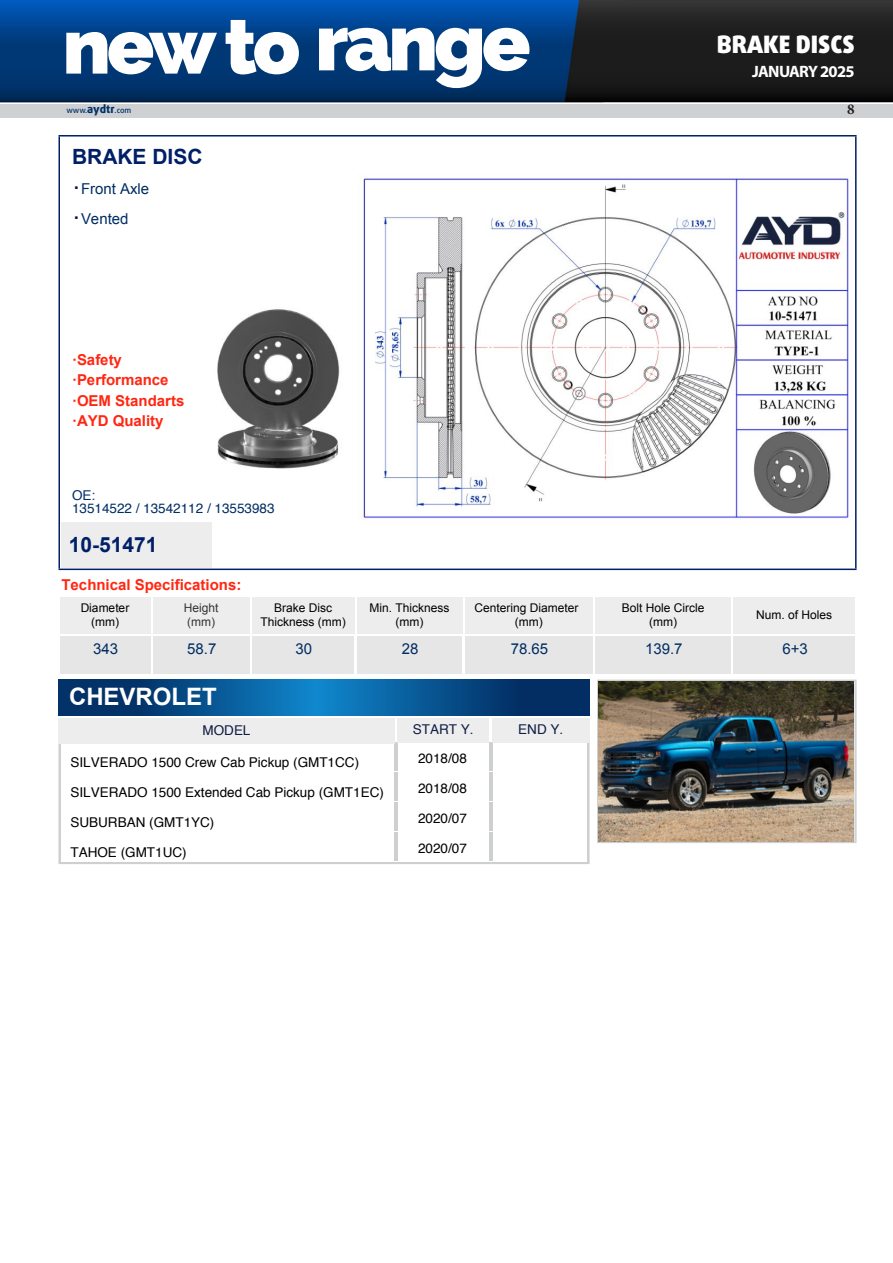
<style>
.page{position:relative;width:893px;height:1263px;background:#fff}
.page>*{position:absolute;margin:0;border:0;box-sizing:border-box;transform-origin:0 0}
.t1{font:900 24px "Daxline Pro";color:#fff}
.t2{font:700 24px "Arial";color:#fff}
.t3{font:700 21px "Arial";color:#001f67}
.t4{font:700 16.5px "Myriad Pro";letter-spacing:-.04em;color:#fff}
.t5{font:700 15px/20.7px "Arial";color:#ff2712}
.t6{font:15px/30px "Arial";color:#002d62}
.t7{font:700 15px "Minion Pro";color:#231f20}
.t8{font:13.5px "Helvetica";color:#000}
.t9{font:13.5px/13.5px "Helvetica";color:#002d62}
.t10{font:13.5px "Helvetica";color:#0f1d41}
.t11{font:12px/13.5px "Arial";color:#000;text-align:center}
.t12{font:12px/13.5px "Arial";color:#343434}
.t13{font:500 7.8px "Daxline Pro";color:#003069}
.s1{font-weight:800;font-size:11.1px}
.s2{font-weight:700;font-size:18px;color:#140041}
</style>
<div class="page">
<img style="left:0;top:0;width:893px;height:103px">
<div style="left:0;top:104px;width:893px;height:18px;background:#cfd0d2"></div>
<svg style="left:319px;top:28px;width:210px;height:60px"></svg>
<svg style="left:66px;top:20px;width:233px;height:54px"></svg>
<div style="left:0;top:119px;width:892px;height:795px;background:#fff"></div>
<hr style="left:58px;top:135px;width:798px;height:2px;background:#001f67">
<hr style="left:58px;top:569px;width:798px;height:1px;background:#001f67">
<hr style="left:855px;top:137px;width:1px;height:432px;background:#001f67">
<hr style="left:58px;top:137px;width:2px;height:432px;background:#001f67">
<img style="left:217px;top:309px;width:123px;height:160px">
<div style="left:62px;top:522px;width:150px;height:45px;background:#ededee"></div>
<svg style="left:586px;top:742px;width:4px;height:119px"></svg>
<hr style="left:58px;top:861px;width:532px;height:3px;background:#cdcfd0">
<svg style="left:58px;top:744px;width:3px;height:117px"></svg>
<hr style="left:394px;top:742px;width:4px;height:29px;background:#cdcfd0">
<hr style="left:489px;top:742px;width:3px;height:29px;background:#cdcfd0">
<hr style="left:394px;top:772px;width:4px;height:29px;background:#cdcfd0">
<hr style="left:489px;top:772px;width:3px;height:29px;background:#cdcfd0">
<hr style="left:394px;top:802px;width:4px;height:29px;background:#cdcfd0">
<hr style="left:489px;top:802px;width:3px;height:29px;background:#cdcfd0">
<hr style="left:394px;top:832px;width:4px;height:29px;background:#cdcfd0">
<hr style="left:489px;top:832px;width:3px;height:29px;background:#cdcfd0">
<svg style="left:58px;top:680px;width:532px;height:36px;background:#074f8b"></svg>
<hr style="left:597px;top:680px;width:259px;height:1px;background:#cdcfd0">
<hr style="left:597px;top:842px;width:259px;height:1px;background:#cdcfd0">
<hr style="left:855px;top:681px;width:1px;height:161px;background:#cdcfd0">
<hr style="left:597px;top:681px;width:1px;height:161px;background:#cdcfd0">
<img style="left:598px;top:681px;width:255px;height:161px">
<div style="left:398px;top:719px;width:91px;height:23px;background:#ededee"></div>
<div style="left:492px;top:719px;width:98px;height:23px;background:#ededee"></div>
<div style="left:58px;top:718px;width:336px;height:26px;background:#ededee"></div>
<svg style="left:60px;top:626px;width:91px;height:48px"></svg>
<div style="left:60px;top:651px;width:90px;height:23px;background:#e6e6e6"></div>
<div style="left:60px;top:636px;width:90px;height:27px;background:#e6e6e6"></div>
<div style="left:153px;top:626px;width:96px;height:50px;background:linear-gradient(to right,#fff,#fff)"></div>
<div style="left:153px;top:651px;width:96px;height:23px;background:#e6e6e6"></div>
<div style="left:153px;top:636px;width:96px;height:24px;background:#e6e6e6"></div>
<img style="left:358px;top:174px;width:494px;height:349px">
<div style="left:252px;top:628px;width:103px;height:48px;background:linear-gradient(to right,#fff,#fff)"></div>
<div style="left:252px;top:650px;width:102px;height:24px;background:#e6e6e6"></div>
<div style="left:252px;top:636px;width:102px;height:24px;background:#e6e6e6"></div>
<div style="left:354px;top:630px;width:108px;height:45px;background:linear-gradient(to right,#fff,#fff)"></div>
<div style="left:357px;top:650px;width:105px;height:24px;background:#e6e6e6"></div>
<div style="left:357px;top:636px;width:105px;height:27px;background:#e6e6e6"></div>
<svg style="left:462px;top:628px;width:134px;height:46px"></svg>
<div style="left:465px;top:651px;width:127px;height:23px;background:#e6e6e6"></div>
<div style="left:465px;top:636px;width:127px;height:27px;background:#e6e6e6"></div>
<svg style="left:594px;top:630px;width:140px;height:44px"></svg>
<div style="left:596px;top:651px;width:134px;height:23px;background:#e6e6e6"></div>
<div style="left:596px;top:636px;width:134px;height:27px;background:#e6e6e6"></div>
<div style="left:734px;top:630px;width:122px;height:48px;background:linear-gradient(to right,#fff,#fff)"></div>
<div style="left:734px;top:651px;width:121px;height:23px;background:#e6e6e6"></div>
<div style="left:734px;top:636px;width:121px;height:27px;background:#e6e6e6"></div>
<div style="left:60px;top:597px;width:90px;height:36px;background:#ededee"></div>
<div style="left:153px;top:597px;width:96px;height:36px;background:#ededee"></div>
<div style="left:252px;top:597px;width:102px;height:36px;background:#ededee"></div>
<div style="left:357px;top:597px;width:105px;height:36px;background:#ededee"></div>
<div style="left:465px;top:597px;width:127px;height:36px;background:#ededee"></div>
<div style="left:596px;top:597px;width:134px;height:36px;background:#ededee"></div>
<div style="left:734px;top:597px;width:121px;height:36px;background:#ededee"></div>
<h1 class="t1" style="left:717px;top:29px;width:139px">BRAKE DISCS</h1>
<p class="t4" style="left:752px;top:60px;width:104px">JANUARY 2025</p>
<p class="t13" style="left:66px;top:105px;width:66px">www.<span class="s1">aydtr</span>.com</p>
<p class="t7" style="left:847px;top:99px;width:9px">8</p>
<h2 class="t3" style="left:72px;top:142px;width:132px">BRAKE DISC</h2>
<p class="t6" style="left:74px;top:173px;width:77px"><span class="s2">·</span>Front Axle <span class="s2">·</span>Vented</p>
<p class="t5" style="left:72px;top:349px;width:114px">·Safety ·Performance ·OEM Standarts ·AYD Quality</p>
<p class="t9" style="left:72px;top:488px;width:204px">OE:<br>13514522 / 13542112 / 13553983</p>
<h2 class="t3" style="left:69px;top:531px;width:90px">10-51471</h2>
<p class="t5" style="left:62px;top:574px;width:181px">Technical Specifications:</p>
<p class="t11" style="left:81px;top:601px;width:50px">Diameter (mm)</p>
<p class="t12" style="left:184px;top:601px;width:36px">Height (mm)</p>
<p class="t11" style="left:260px;top:601px;width:87px">Brake Disc<br>Thickness (mm)</p>
<p class="t11" style="left:369px;top:601px;width:81px">Min. Thickness (mm)</p>
<p class="t11" style="left:474px;top:601px;width:105px">Centering Diameter (mm)</p>
<p class="t11" style="left:622px;top:601px;width:84px">Bolt Hole Circle (mm)</p>
<p class="t11" style="left:756px;top:608px;width:77px">Num. of Holes</p>
<p class="t6" style="left:93px;top:634px;width:27px">343</p>
<p class="t6" style="left:187px;top:634px;width:31px">58.7</p>
<p class="t6" style="left:295px;top:634px;width:18px">30</p>
<p class="t6" style="left:402px;top:634px;width:18px">28</p>
<p class="t6" style="left:511px;top:634px;width:39px">78.65</p>
<p class="t6" style="left:645px;top:634px;width:39px">139.7</p>
<p class="t6" style="left:782px;top:634px;width:27px">6+3</p>
<h1 class="t2" style="left:69px;top:681px;width:149px">CHEVROLET</h1>
<p class="t10" style="left:202px;top:720px;width:49px">MODEL</p>
<p class="t10" style="left:413px;top:719px;width:62px">START Y.</p>
<p class="t10" style="left:518px;top:719px;width:46px">END Y.</p>
<p class="t8" style="left:70px;top:751px;width:290px">SILVERADO 1500 Crew Cab Pickup (GMT1CC)</p>
<p class="t8" style="left:418px;top:748px;width:50px">2018/08</p>
<p class="t8" style="left:70px;top:781px;width:315px">SILVERADO 1500 Extended Cab Pickup (GMT1EC)</p>
<p class="t8" style="left:418px;top:778px;width:50px">2018/08</p>
<p class="t8" style="left:70px;top:811px;width:145px">SUBURBAN (GMT1YC)</p>
<p class="t8" style="left:418px;top:808px;width:50px">2020/07</p>
<p class="t8" style="left:70px;top:841px;width:118px">TAHOE (GMT1UC)</p>
<p class="t8" style="left:418px;top:838px;width:50px">2020/07</p>
</div>
